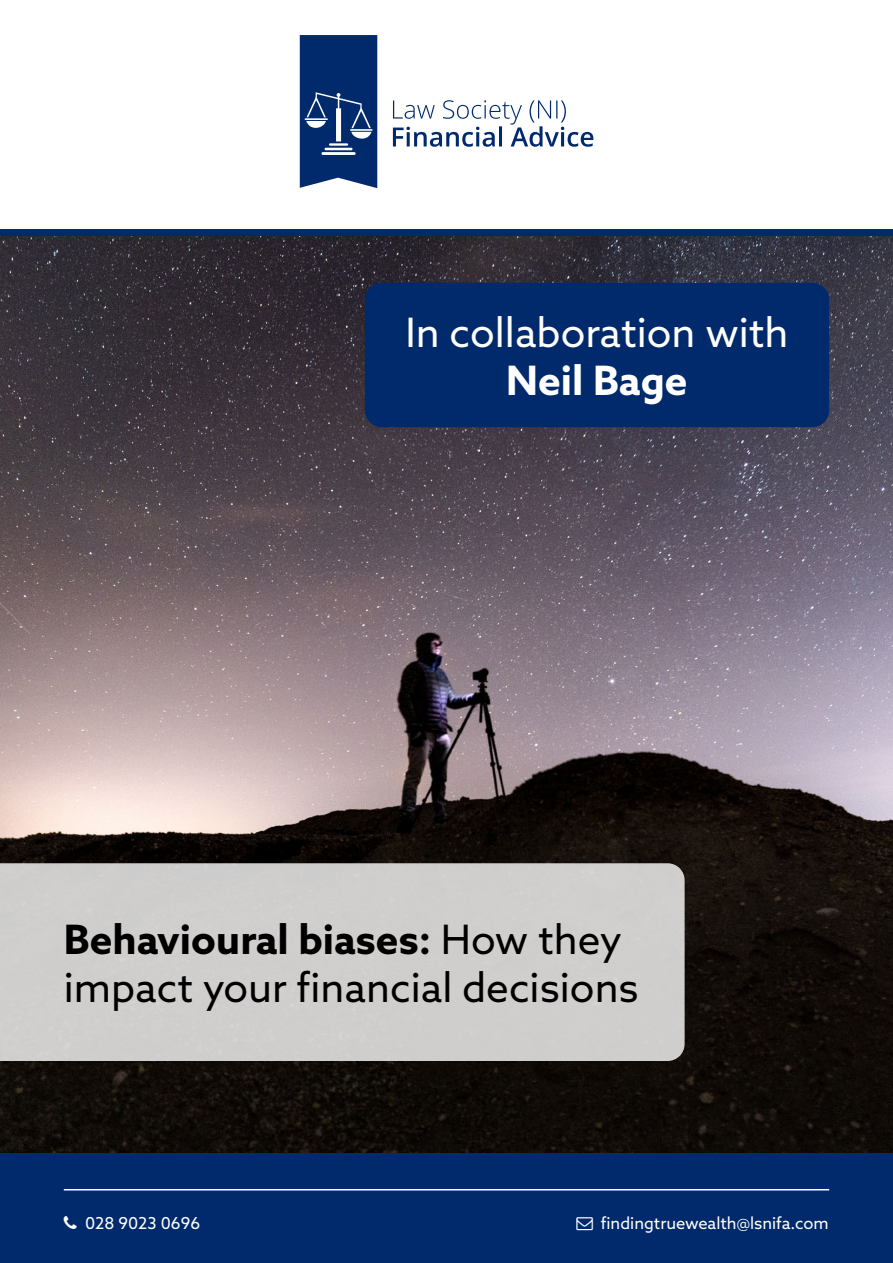
<style>
.page{position:relative;width:893px;height:1263px;background:#fff}
.page>*{position:absolute;margin:0;border:0;box-sizing:border-box;transform-origin:0 0}
.t1{font:40.5px/48.6px "Azo Sans";color:#000}
.t2{font:40.5px "Azo Sans";color:#fff}
.t3{font:700 40.5px "Azo Sans";color:#fff}
.t4{font:16.5px "Azo Sans";color:#fff}
.s1{font-weight:700}
</style>
<div class="page">
<img style="left:0;top:236px;width:893px;height:917px">
<div style="left:0;top:230px;width:893px;height:6px;background:#002a6c"></div>
<div style="left:0;top:1153px;width:893px;height:110px;background:#002a6c"></div>
<div style="left:0;top:863px;width:685px;height:198px;background:#cfcecd"></div>
<hr style="left:64px;top:1189px;width:765px;height:1px;background:#fff">
<div style="left:365px;top:283px;width:464px;height:144px;background:#002a6c;border-radius:17px"></div>
<svg style="left:300px;top:35px;width:293px;height:153px"></svg>
<p class="t2" style="left:405px;top:306px;width:385px">In collaboration with</p>
<p class="t3" style="left:506px;top:354px;width:183px">Neil Bage</p>
<p class="t1" style="left:64px;top:914px;width:577px"><span class="s1">Behavioural biases:</span> How they impact your financial decisions</p>
<p class="t4" style="left:85px;top:1212px;width:117px">028 9023 0696</p>
<p class="t4" style="left:601px;top:1212px;width:229px">findingtruewealth@lsnifa.com</p>
</div>
